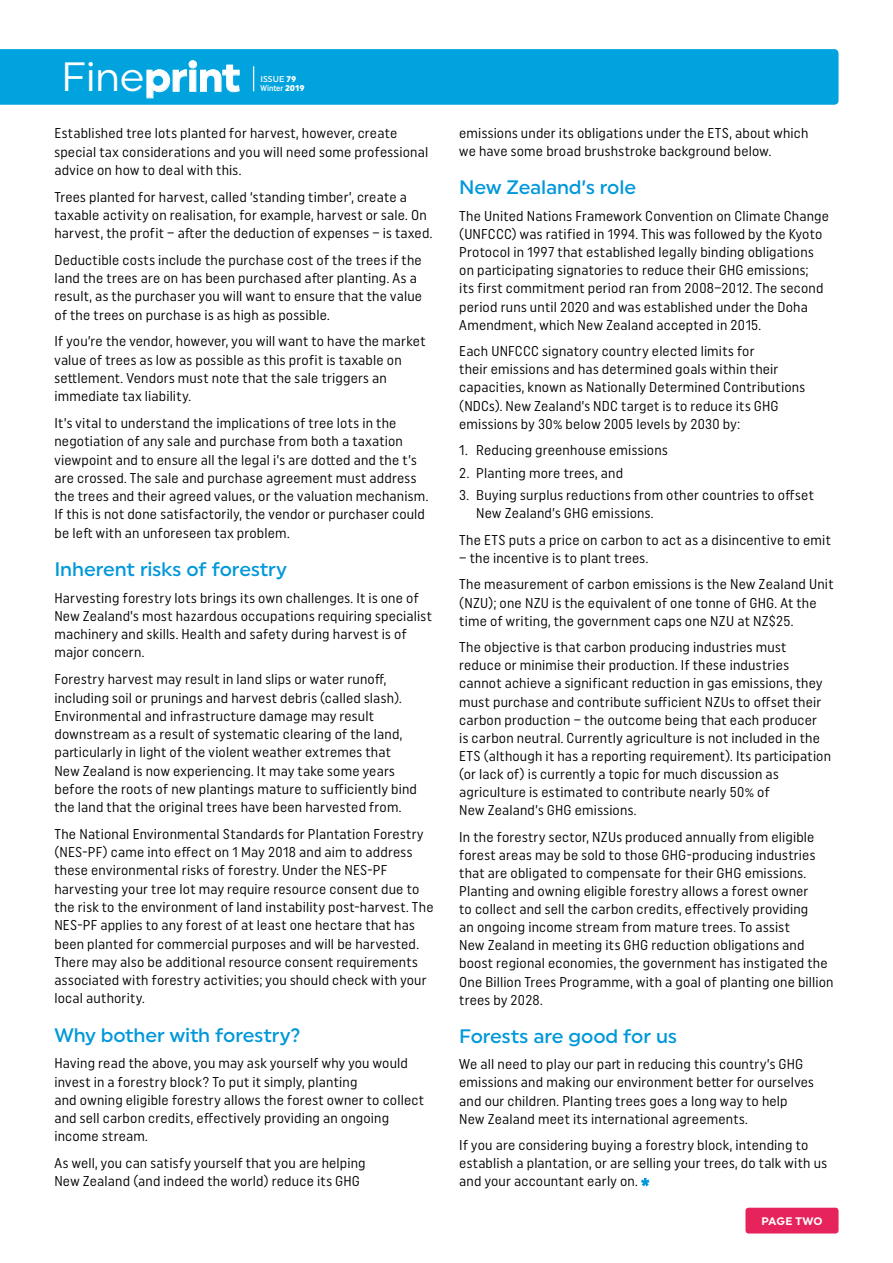
<style>
.page{position:relative;width:893px;height:1263px;background:#fff}
.page>*{position:absolute;margin:0;border:0;box-sizing:border-box;transform-origin:0 0}
.t1{font:700 40.8px "Uniform";letter-spacing:-.01em;color:#fff}
.t2{font:500 19.5px "Uniform";letter-spacing:-.005em;color:#0098da}
.t3{font:14.25px/18.3px "Uniform Condensed";letter-spacing:.015em;color:#000}
.t4{font:700 10.95px "Uniform";letter-spacing:.005em;color:#fff}
.t5{font:500 8.4px "Uniform Condensed";color:#fff}
.t6{font:500 8.4px "Uniform";color:#fff}
.s1{font-weight:400}
.s2{font-weight:900}
.s3{font-family:"Uniform";font-weight:900}
</style>
<div class="page">
<div style="left:745px;top:1208px;width:93px;height:25px;background:#e6235a;border-radius:3px"></div>
<svg style="left:641px;top:1178px;width:8px;height:8px"></svg>
<div style="left:0;top:49px;width:838px;height:56px;background:#00a3de"></div>
<svg style="left:146px;top:60px;width:94px;height:43px;background:#1faee1"></svg>
<svg style="left:253px;top:66px;width:1px;height:25px"></svg>
<h1 class="t1" style="left:61px;top:53px;width:181px"><span class="s1">Fine</span>print</h1>
<p class="t6" style="left:261px;top:74px;width:37px">ISSUE <span class="s2">79</span></p>
<p class="t5" style="left:261px;top:83px;width:46px">Winter <span class="s3">2019</span></p>
<p class="t3" style="left:54px;top:124px;width:375px">Established tree lots planted for harvest, however, create special tax considerations and you will need some professional advice on how to deal with this.</p>
<p class="t3" style="left:54px;top:187px;width:379px">Trees planted for harvest, called ‘standing timber’, create a taxable activity on realisation, for example, harvest or sale. On harvest, the profit – after the deduction of expenses – is taxed.</p>
<p class="t3" style="left:54px;top:250px;width:369px">Deductible costs include the purchase cost of the trees if the land the trees are on has been purchased after planting. As a result, as the purchaser you will want to ensure that the value of the trees on purchase is as high as possible.</p>
<p class="t3" style="left:54px;top:332px;width:373px">If you’re the vendor, however, you will want to have the market value of trees as low as possible as this profit is taxable on settlement. Vendors must note that the sale triggers an immediate tax liability.</p>
<p class="t3" style="left:54px;top:414px;width:375px">It’s vital to understand the implications of tree lots in the negotiation of any sale and purchase from both a taxation viewpoint and to ensure all the legal i’s are dotted and the t’s are crossed. The sale and purchase agreement must address the trees and their agreed values, or the valuation mechanism.<br>If this is not done satisfactorily, the vendor or purchaser could be left with an unforeseen tax problem.</p>
<h2 class="t2" style="left:54px;top:557px;width:234px">Inherent risks of forestry</h2>
<p class="t3" style="left:54px;top:588px;width:379px">Harvesting forestry lots brings its own challenges. It is one of New Zealand’s most hazardous occupations requiring specialist machinery and skills. Health and safety during harvest is of major concern.</p>
<p class="t3" style="left:54px;top:670px;width:364px">Forestry harvest may result in land slips or water runoff, including soil or prunings and harvest debris (called slash).<br>Environmental and infrastructure damage may result downstream as a result of systematic clearing of the land, particularly in light of the violent weather extremes that New Zealand is now experiencing. It may take some years before the roots of new plantings mature to sufficiently bind the land that the original trees have been harvested from.</p>
<p class="t3" style="left:54px;top:824px;width:381px">The National Environmental Standards for Plantation Forestry (NES-PF) came into effect on 1 May 2018 and aim to address these environmental risks of forestry. Under the NES-PF harvesting your tree lot may require resource consent due to the risk to the environment of land instability post-harvest. The NES-PF applies to any forest of at least one hectare that has been planted for commercial purposes and will be harvested.<br>There may also be additional resource consent requirements associated with forestry activities; you should check with your local authority.</p>
<h2 class="t2" style="left:54px;top:1023px;width:248px">Why bother with forestry?</h2>
<p class="t3" style="left:54px;top:1054px;width:371px">Having read the above, you may ask yourself why you would invest in a forestry block? To put it simply, planting<br>and owning eligible forestry allows the forest owner to collect and sell carbon credits, effectively providing an ongoing income stream.</p>
<p class="t3" style="left:54px;top:1154px;width:313px">As well, you can satisfy yourself that you are helping<br>New Zealand (and indeed the world) reduce its GHG</p>
<p class="t3" style="left:459px;top:124px;width:351px">emissions under its obligations under the ETS, about which we have some broad brushstroke background below.</p>
<h2 class="t2" style="left:459px;top:176px;width:178px">New Zealand’s role</h2>
<p class="t3" style="left:459px;top:207px;width:371px">The United Nations Framework Convention on Climate Change (UNFCCC) was ratified in 1994. This was followed by the Kyoto Protocol in 1997 that established legally binding obligations on participating signatories to reduce their GHG emissions;<br>its first commitment period ran from 2008–2012. The second period runs until 2020 and was established under the Doha Amendment, which New Zealand accepted in 2015.</p>
<p class="t3" style="left:459px;top:342px;width:347px">Each UNFCCC signatory country elected limits for<br>their emissions and has determined goals within their capacities, known as Nationally Determined Contributions (NDCs). New Zealand’s NDC target is to reduce its GHG emissions by 30% below 2005 levels by 2030 by:</p>
<p class="t3" style="left:459px;top:441px;width:210px">1. Reducing greenhouse emissions</p>
<p class="t3" style="left:459px;top:463px;width:165px">2. Planting more trees, and</p>
<p class="t3" style="left:476px;top:486px;width:339px;text-indent:-17px">3. Buying surplus reductions from other countries to offset<br>New Zealand’s GHG emissions.</p>
<p class="t3" style="left:459px;top:530px;width:373px">The ETS puts a price on carbon to act as a disincentive to emit</p>
<p class="t3" style="left:459px;top:544px;width:376px;line-height:26.5px">– the incentive is to plant trees.<br>The measurement of carbon emissions is the New Zealand Unit</p>
<p class="t3" style="left:459px;top:593px;width:359px">(NZU); one NZU is the equivalent of one tonne of GHG. At the time of writing, the government caps one NZU at NZ$25.</p>
<p class="t3" style="left:459px;top:638px;width:373px">The objective is that carbon producing industries must reduce or minimise their production. If these industries cannot achieve a significant reduction in gas emissions, they must purchase and contribute sufficient NZUs to offset their carbon production – the outcome being that each producer<br>is carbon neutral. Currently agriculture is not included in the ETS (although it has a reporting requirement). Its participation (or lack of) is currently a topic for much discussion as agriculture is estimated to contribute nearly 50% of<br>New Zealand’s GHG emissions.</p>
<p class="t3" style="left:459px;top:827px;width:376px">In the forestry sector, NZUs produced annually from eligible forest areas may be sold to those GHG-producing industries that are obligated to compensate for their GHG emissions.<br>Planting and owning eligible forestry allows a forest owner<br>to collect and sell the carbon credits, effectively providing<br>an ongoing income stream from mature trees. To assist<br>New Zealand in meeting its GHG reduction obligations and boost regional economies, the government has instigated the One Billion Trees Programme, with a goal of planting one billion trees by 2028.</p>
<h2 class="t2" style="left:459px;top:1024px;width:219px">Forests are good for us</h2>
<p class="t3" style="left:459px;top:1055px;width:356px">We all need to play our part in reducing this country’s GHG emissions and making our environment better for ourselves and our children. Planting trees goes a long way to help New Zealand meet its international agreements.</p>
<p class="t3" style="left:459px;top:1136px;width:369px">If you are considering buying a forestry block, intending to establish a plantation, or are selling your trees, do talk with us and your accountant early on.</p>
<p class="t4" style="left:761px;top:1214px;width:63px">PAGE TWO</p>
</div>
